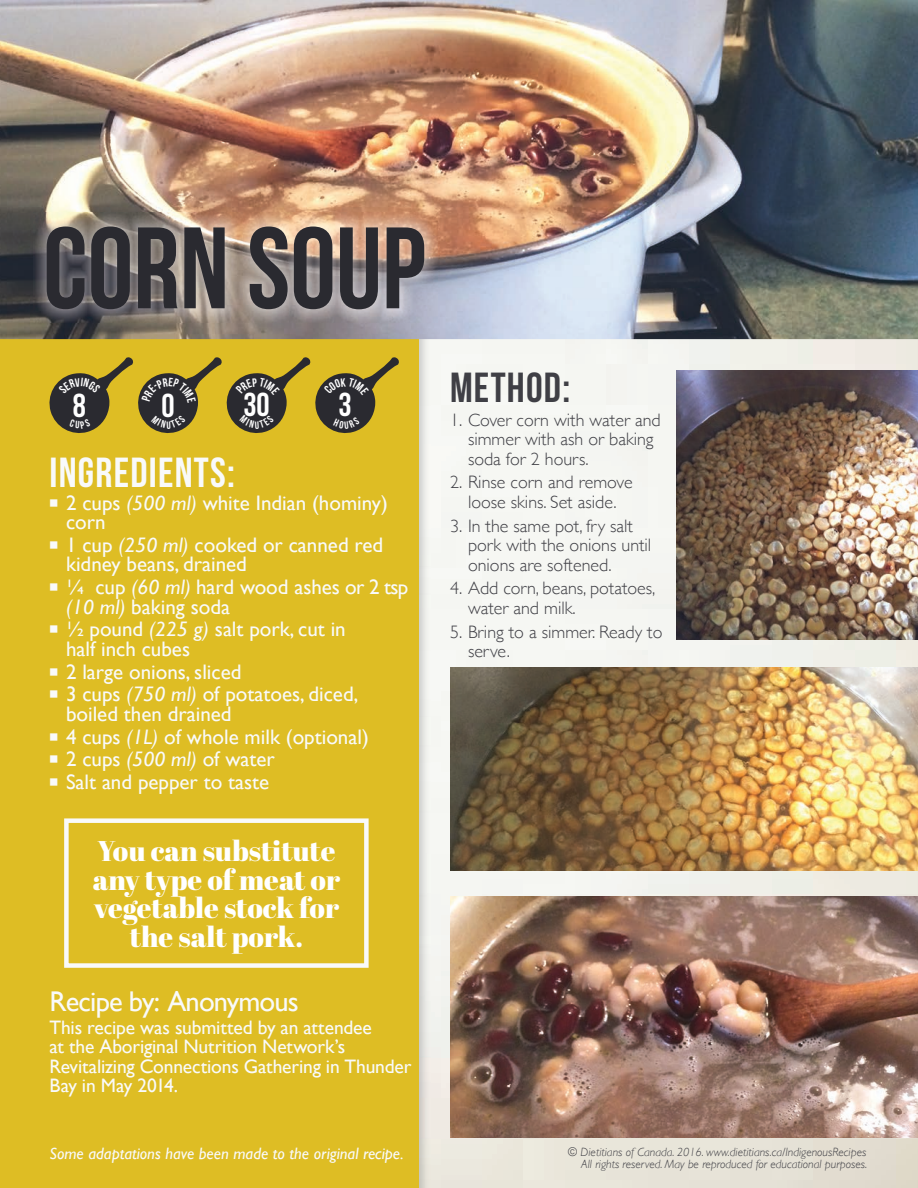
<style>
.page{position:relative;width:918px;height:1188px;background:#fff}
.page>*{position:absolute;margin:0;border:0;box-sizing:border-box;transform-origin:0 0}
.t1{font:115.5px "Bebas Neue";color:#2a2a30}
.t2{font:42px "Bebas Neue";letter-spacing:.03em;color:#f9fafa}
.t3{font:42px "Bebas Neue";letter-spacing:.03em;color:#3f3f45}
.t4{font:33.15px "Bebas Neue";color:#fff}
.t5{font:28.5px/28.5px "Abril Fatface";color:#fff;text-align:center}
.t6{font:28.5px "Gill Sans";letter-spacing:-.03em;color:#f9fafa}
.t7{font:21px/19.5px "Gill Sans";color:#f9fafa}
.t8{font:19.5px/19.5px "Gill Sans";letter-spacing:-.01em;color:#f9fafa}
.t9{font:300 18px/19.5px "Gill Sans";color:#3f3f45}
.t10{font:italic 16.5px "Gill Sans";color:#f9fafa}
.t11{font:italic 300 12px/12px "Gill Sans";color:#3f3f45;text-align:right}
.s1{font-style:italic}
</style>
<div class="page">
<img style="left:418px;top:339px;width:500px;height:849px">
<div style="left:0;top:0;width:418px;height:1188px;background:#debd24"></div>
<img style="left:0;top:0;width:918px;height:339px">
<img style="left:33px;top:213px;width:405px;height:110px">
<img style="left:450px;top:896px;width:468px;height:242px">
<img style="left:450px;top:667px;width:468px;height:204px">
<img style="left:677px;top:370px;width:241px;height:269px">
<div style="left:64px;top:818px;width:305px;height:150px;border:4px solid #f9fafa"></div>
<svg style="left:49px;top:357px;width:350px;height:76px"></svg>
<h1 class="t1" style="left:43px;top:205px;width:384px">CORN SOUP</h1>
<h3 class="t4" style="left:73px;top:387px;width:15px">8</h3>
<h3 class="t4" style="left:161px;top:387px;width:15px">0</h3>
<h3 class="t4" style="left:243px;top:387px;width:28px">30</h3>
<h3 class="t4" style="left:339px;top:386px;width:15px">3</h3>
<h2 class="t2" style="left:50px;top:449px;width:187px">INGREDIENTS:</h2>
<p class="t7" style="left:66px;top:493px;width:323px">2 cups <span class="s1">(500 ml)</span> white Indian (hominy) corn</p>
<p class="t7" style="left:66px;top:535px;width:319px">1 cup <span class="s1">(250 ml)</span> cooked or canned red kidney beans, drained</p>
<p class="t7" style="left:66px;top:577px;width:344px">¼ cup <span class="s1">(60 ml)</span> hard wood ashes or 2 tsp <span class="s1">(10 ml)</span> baking soda</p>
<p class="t7" style="left:66px;top:619px;width:281px">½ pound <span class="s1">(225 g)</span> salt pork, cut in half inch cubes</p>
<p class="t7" style="left:66px;top:660px;width:294px;line-height:22.8px">2 large onions, sliced<br>3 cups <span class="s1">(750 ml)</span> of potatoes, diced,</p>
<p class="t7" style="left:66px;top:702px;width:304px;line-height:22.8px">boiled then drained<br>4 cups <span class="s1">(1L)</span> of whole milk (optional)<br>2 cups <span class="s1">(500 ml)</span> of water<br>Salt and pepper to taste</p>
<h3 class="t5" style="left:93px;top:836px;width:249px">You can substitute any type of meat or vegetable stock for the salt pork.</h3>
<h3 class="t6" style="left:50px;top:984px;width:251px">Recipe by: Anonymous</h3>
<p class="t8" style="left:50px;top:1017px;width:363px">This recipe was submitted by an attendee<br>at the Aboriginal Nutrition Network’s Revitalizing Connections Gathering in Thunder Bay in May 2014.</p>
<p class="t10" style="left:50px;top:1144px;width:356px">Some adaptations have been made to the original recipe.</p>
<h2 class="t3" style="left:450px;top:364px;width:122px">METHOD:</h2>
<p class="t9" style="left:468px;top:409px;width:194px;text-indent:-18px">1. Cover corn with water and simmer with ash or baking soda for 2 hours.</p>
<p class="t9" style="left:450px;top:472px;width:184px;text-align:center">2. Rinse corn and remove loose skins. Set aside.</p>
<p class="t9" style="left:468px;top:515px;width:185px;text-indent:-18px">3. In the same pot, fry salt pork with the onions until onions are softened.</p>
<p class="t9" style="left:468px;top:578px;width:189px;text-indent:-18px">4. Add corn, beans, potatoes, water and milk.</p>
<p class="t9" style="left:468px;top:621px;width:196px;text-indent:-18px">5. Bring to a simmer. Ready to serve.</p>
<p class="t11" style="left:568px;top:1146px;width:301px">© Dietitians of Canada. 2016. www.dietitians.ca/IndigenousRecipes<br>All rights reserved. May be reproduced for educational purposes.</p>
</div>
